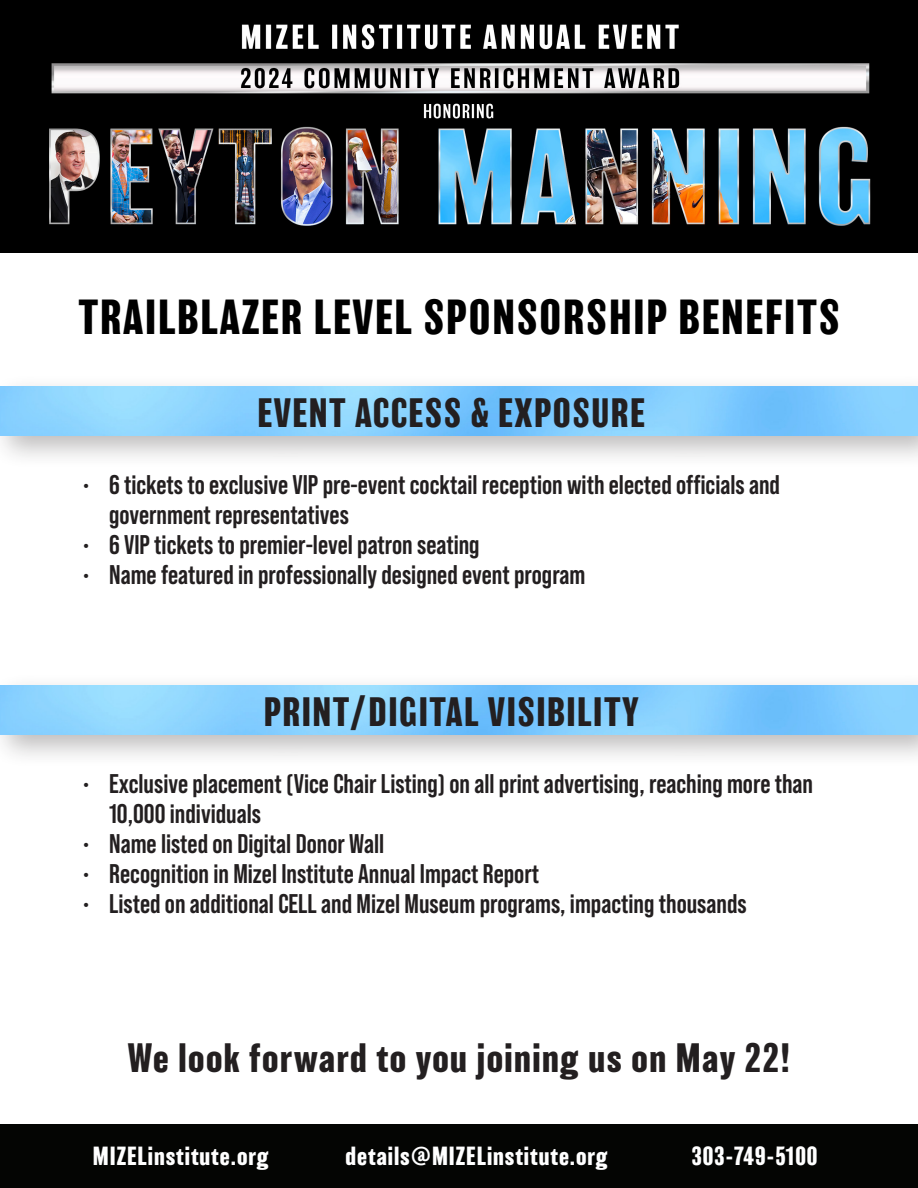
<style>
.page{position:relative;width:918px;height:1188px;background:#fff}
.page>*{position:absolute;margin:0;border:0;box-sizing:border-box;transform-origin:0 0}
.t1{font:700 45px "Balboa";letter-spacing:.04em;color:#000}
.t2{font:700 37.5px "Balboa";letter-spacing:.04em;color:#231f20}
.t3{font:700 27px/30px "Bebas Neue Pro";color:#231f20}
.t4{font:700 24px "Balboa";letter-spacing:.04em;color:#fff}
</style>
<div class="page">
<div style="left:0;top:374px;width:918px;height:95px;background:#231f20;opacity:.3"></div>
<img style="left:0;top:386px;width:918px;height:50px">
<div style="left:0;top:1125px;width:918px;height:63px;background:#040503"></div>
<img style="left:0;top:0;width:918px;height:252px">
<div style="left:0;top:673px;width:918px;height:95px;background:#231f20;opacity:.3"></div>
<img style="left:0;top:685px;width:918px;height:50px">
<p class="t1" style="left:78px;top:292px;width:763px">TRAILBLAZER LEVEL SPONSORSHIP BENEFITS</p>
<p class="t2" style="left:258px;top:392px;width:389px">EVENT ACCESS &amp; EXPOSURE</p>
<p class="t3" style="left:109px;top:470px;width:672px;text-indent:-27px">• 6 tickets to exclusive VIP pre-event cocktail reception with elected officials and government representatives</p>
<p class="t3" style="left:82px;top:530px;width:399px">• 6 VIP tickets to premier-level patron seating</p>
<p class="t3" style="left:82px;top:560px;width:505px">• Name featured in professionally designed event program</p>
<p class="t2" style="left:264px;top:691px;width:377px">PRINT/DIGITAL VISIBILITY</p>
<p class="t3" style="left:109px;top:769px;width:706px;text-indent:-27px">• Exclusive placement (Vice Chair Listing) on all print advertising, reaching more than<br>10,000 individuals</p>
<p class="t3" style="left:82px;top:829px;width:304px">• Name listed on Digital Donor Wall</p>
<p class="t3" style="left:82px;top:859px;width:459px">• Recognition in Mizel Institute Annual Impact Report</p>
<p class="t3" style="left:82px;top:889px;width:666px">• Listed on additional CELL and Mizel Museum programs, impacting thousands</p>
<p class="t2" style="left:128px;top:1036px;width:664px">We look forward to you joining us on May 22!</p>
<p class="t4" style="left:93px;top:1143px;width:177px">MIZELinstitute.org</p>
<p class="t4" style="left:346px;top:1143px;width:264px">details@MIZELinstitute.org</p>
<p class="t4" style="left:692px;top:1143px;width:127px">303-749-5100</p>
</div>
